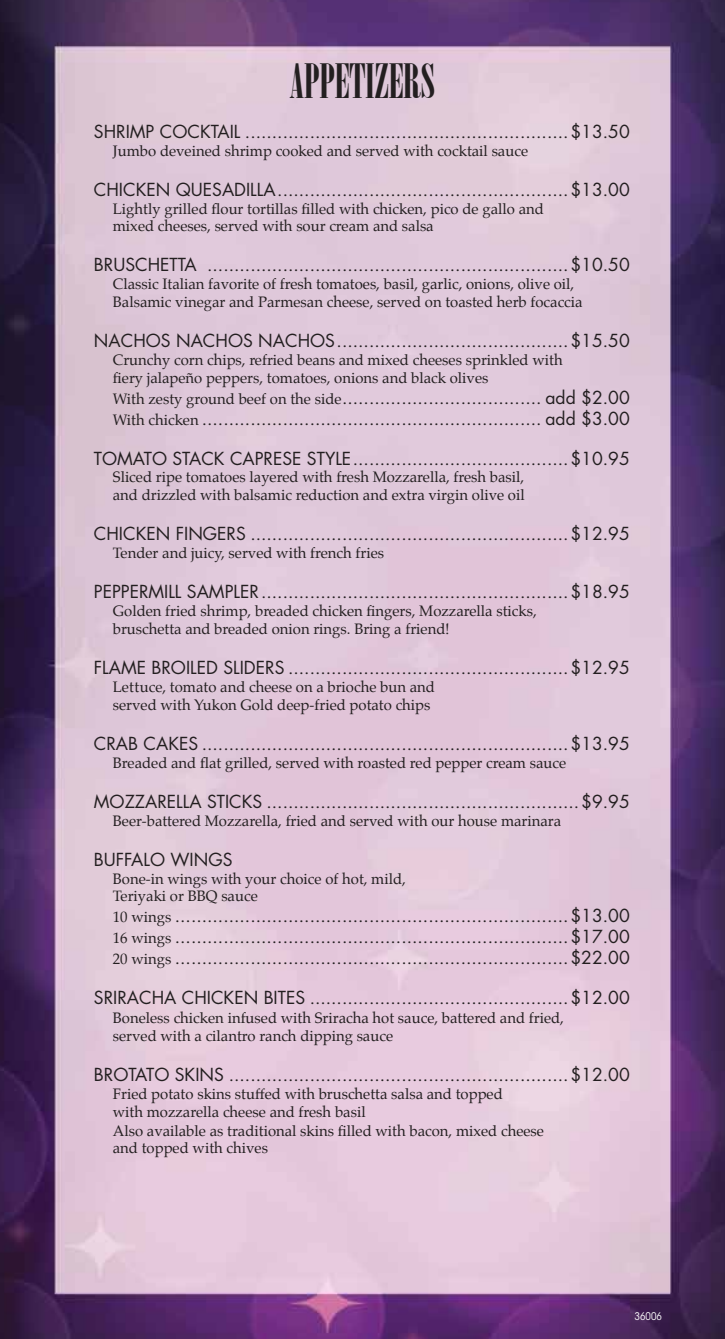
<style>
.page{position:relative;width:725px;height:1339px;background:#fff}
.page>*{position:absolute;margin:0;border:0;box-sizing:border-box;transform-origin:0 0}
.t1{font:47.25px "Onyx";color:#231f20}
.t2{font:17.5px/21px "Futura Std";color:#231f20}
.t3{font:14.88px/17.8px "Palatino";color:#231f20}
.t4{font:condensed 10.5px "ITC Avant Garde Std";color:#fff}
.s1{font-family:"Palatino";font-size:14.88px}
</style>
<div class="page">
<img style="left:0;top:0;width:724px;height:1339px">
<h1 class="t1" style="left:290px;top:54px;width:147px">APPETIZERS</h1>
<p class="t2" style="left:94px;top:121px;width:537px">SHRIMP COCKTAIL ............................................................$13.50</p>
<p class="t3" style="left:113px;top:142px;width:417px">Jumbo deveined shrimp cooked and served with cocktail sauce</p>
<p class="t2" style="left:94px;top:179px;width:537px">CHICKEN QUESADILLA......................................................$13.00</p>
<p class="t3" style="left:113px;top:199px;width:432px">Lightly grilled flour tortillas filled with chicken, pico de gallo and mixed cheeses, served with sour cream and salsa</p>
<p class="t2" style="left:94px;top:254px;width:537px">BRUSCHETTA ...................................................................$10.50</p>
<p class="t3" style="left:113px;top:275px;width:471px">Classic Italian favorite of fresh tomatoes, basil, garlic, onions, olive oil,<br>Balsamic vinegar and Parmesan cheese, served on toasted herb focaccia</p>
<p class="t2" style="left:94px;top:330px;width:537px">NACHOS NACHOS NACHOS...........................................$15.50</p>
<p class="t3" style="left:113px;top:351px;width:451px">Crunchy corn chips, refried beans and mixed cheeses sprinkled with fiery jalapeño peppers, tomatoes, onions and black olives</p>
<p class="t2" style="left:113px;top:387px;width:518px"><span class="s1">With zesty ground beef on the side</span>..................................... add $2.00<br><span class="s1">With chicken</span> ............................................................... add $3.00</p>
<p class="t2" style="left:94px;top:448px;width:537px">TOMATO STACK CAPRESE STYLE........................................$10.95</p>
<p class="t3" style="left:113px;top:468px;width:413px">Sliced ripe tomatoes layered with fresh Mozzarella, fresh basil, and drizzled with balsamic reduction and extra virgin olive oil</p>
<p class="t2" style="left:94px;top:523px;width:537px">CHICKEN FINGERS ...........................................................$12.95</p>
<p class="t3" style="left:113px;top:544px;width:273px">Tender and juicy, served with french fries</p>
<p class="t2" style="left:94px;top:581px;width:537px">PEPPERMILL SAMPLER.........................................................$18.95</p>
<p class="t3" style="left:113px;top:602px;width:425px">Golden fried shrimp, breaded chicken fingers, Mozzarella sticks, bruschetta and breaded onion rings. Bring a friend!</p>
<p class="t2" style="left:94px;top:657px;width:537px">FLAME BROILED SLIDERS ....................................................$12.95</p>
<p class="t3" style="left:113px;top:678px;width:323px">Lettuce, tomato and cheese on a brioche bun and served with Yukon Gold deep-fried potato chips</p>
<p class="t2" style="left:94px;top:733px;width:537px">CRAB CAKES ....................................................................$13.95</p>
<p class="t3" style="left:113px;top:754px;width:455px">Breaded and flat grilled, served with roasted red pepper cream sauce</p>
<p class="t2" style="left:94px;top:791px;width:537px">MOZZARELLA STICKS ..........................................................$9.95</p>
<p class="t3" style="left:113px;top:812px;width:450px">Beer-battered Mozzarella, fried and served with our house marinara</p>
<p class="t2" style="left:94px;top:849px;width:140px">BUFFALO WINGS</p>
<p class="t3" style="left:113px;top:869px;width:294px">Bone-in wings with your choice of hot, mild,<br>Teriyaki or BBQ sauce</p>
<p class="t2" style="left:113px;top:906px;width:518px;text-align:justify"><span class="s1">10 wings</span> .........................................................................$13.00<br><span class="s1">16 wings</span> .........................................................................$17.00<br><span class="s1">20 wings</span> .........................................................................$22.00</p>
<p class="t2" style="left:94px;top:987px;width:537px">SRIRACHA CHICKEN BITES ................................................$12.00</p>
<p class="t3" style="left:113px;top:1009px;width:452px">Boneless chicken infused with Sriracha hot sauce, battered and fried, served with a cilantro ranch dipping sauce</p>
<p class="t2" style="left:94px;top:1064px;width:537px">BROTATO SKINS ...............................................................$12.00</p>
<p class="t3" style="left:113px;top:1084px;width:432px">Fried potato skins stuffed with bruschetta salsa and topped<br>with mozzarella cheese and fresh basil<br>Also available as traditional skins filled with bacon, mixed cheese and topped with chives</p>
<p class="t4" style="left:634px;top:1310px;width:29px">36006</p>
</div>
